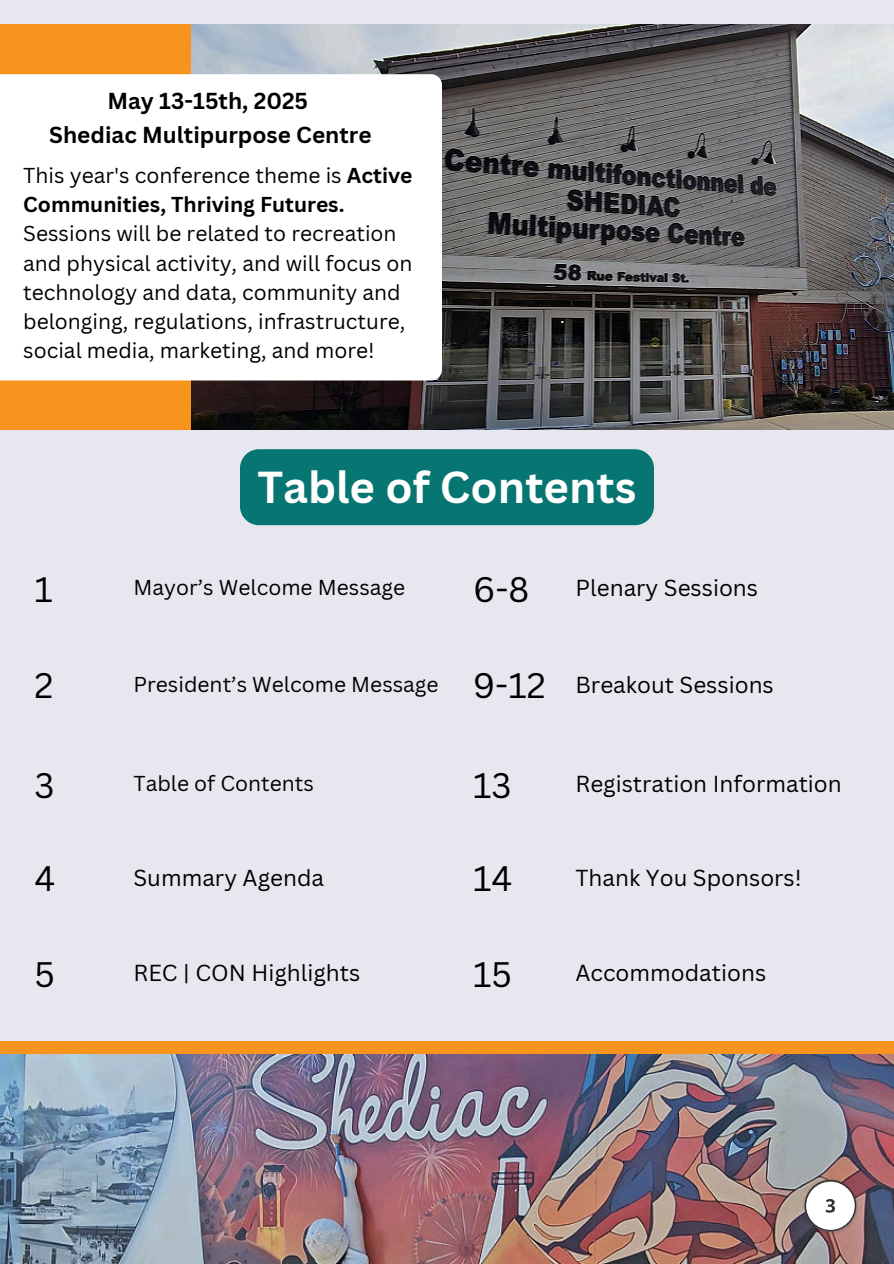
<style>
.page{position:relative;width:894px;height:1264px;background:#fff}
.page>*{position:absolute;margin:0;border:0;box-sizing:border-box;transform-origin:0 0}
.t1{font:700 43.65px "Canva Sans";color:#fff}
.t2{font:34.5px "Canva Sans";color:#000001}
.t3{font:22.5px "Canva Sans";color:#000001}
.t4{font:700 22.5px/33.8px "Canva Sans";color:#000001;text-align:center}
.t5{font:21px/29.2px "Canva Sans";color:#000}
.t6{font:21px "Canva Sans";color:#000001}
.t7{font:700 21px/29.2px "Canva Sans";color:#000}
.s1{font-weight:400}
.s2{font-size:34.5px}
.s3{font-size:22.5px}
</style>
<div class="page">
<div style="left:0;top:0;width:893px;height:1263px;background:#e7e8ef"></div>
<img style="left:191px;top:24px;width:702px;height:406px">
<div style="left:0;top:24px;width:191px;height:406px;background:#f7941d"></div>
<div style="left:0;top:74px;width:441px;height:306px;background:#fff"></div>
<img style="left:0;top:1054px;width:893px;height:209px">
<img style="left:801px;top:1177px;width:57px;height:57px">
<div style="left:0;top:1041px;width:893px;height:13px;background:#f7941d"></div>
<svg style="left:804px;top:1179px;width:52px;height:52px;background:#cdc5c5"></svg>
<div style="left:240px;top:449px;width:413px;height:76px;background:#077673;border-radius:19px"></div>
<p class="t4" style="left:49px;top:85px;width:324px">May 13-15th, 2025<br>Shediac Multipurpose Centre</p>
<p class="t7" style="left:23px;top:161px;width:391px"><span class="s1">This year's conference theme is</span> Active<br>Communities, Thriving Futures.</p>
<p class="t5" style="left:23px;top:219px;width:390px">Sessions will be related to recreation and physical activity, and will focus on technology and data, community and belonging, regulations, infrastructure, social media, marketing, and more!</p>
<h1 class="t1" style="left:257px;top:461px;width:380px">Table of Contents</h1>
<h2 class="t2" style="left:34px;top:568px;width:20px">1</h2>
<p class="t6" style="left:133px;top:575px;width:273px">Mayor’s Welcome Message</p>
<h2 class="t2" style="left:473px;top:568px;width:58px">6-8</h2>
<p class="t3" style="left:575px;top:574px;width:184px">Plenary Sessions</p>
<h2 class="t2" style="left:34px;top:665px;width:20px">2</h2>
<p class="t6" style="left:133px;top:671px;width:641px">President’s Welcome Message <span class="s2">9-12</span> <span class="s3">Breakout Sessions</span></p>
<h2 class="t2" style="left:34px;top:764px;width:22px">3</h2>
<p class="t6" style="left:133px;top:770px;width:182px">Table of Contents</p>
<h2 class="t2" style="left:473px;top:764px;width:40px">13</h2>
<p class="t3" style="left:575px;top:770px;width:268px">Registration Information</p>
<h2 class="t2" style="left:34px;top:858px;width:22px">4</h2>
<p class="t3" style="left:133px;top:864px;width:192px">Summary Agenda</p>
<h2 class="t2" style="left:473px;top:858px;width:41px">14</h2>
<p class="t3" style="left:575px;top:864px;width:228px">Thank You Sponsors!</p>
<h2 class="t2" style="left:34px;top:953px;width:22px">5</h2>
<p class="t3" style="left:133px;top:959px;width:228px">REC | CON Highlights</p>
<h2 class="t2" style="left:473px;top:953px;width:40px">15</h2>
<p class="t3" style="left:575px;top:959px;width:192px">Accommodations</p>
</div>
